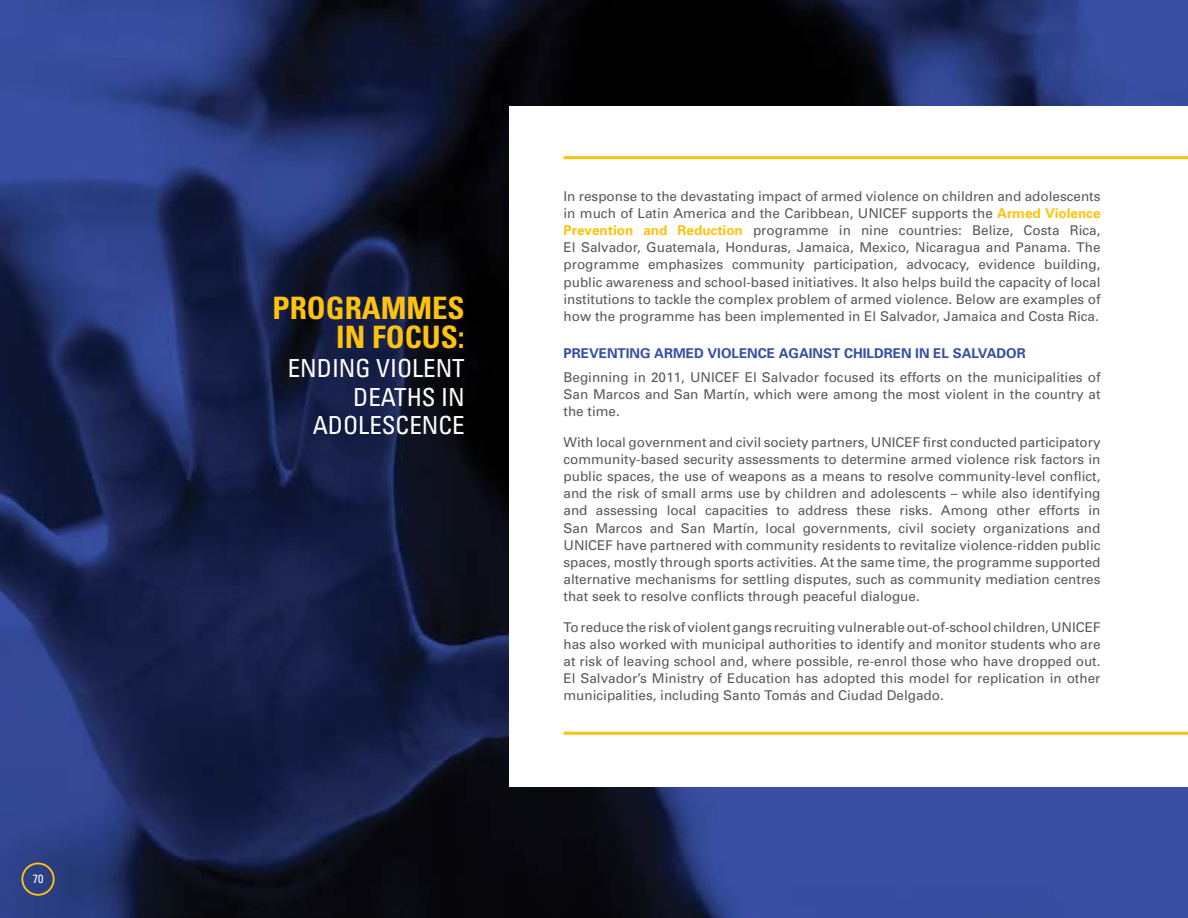
<style>
.page{position:relative;width:1188px;height:918px;background:#fff}
.page>*{position:absolute;margin:0;border:0;box-sizing:border-box;transform-origin:0 0}
.t1{font:700 condensed 30.9px/29px "Univers";color:#ffc20e;text-align:right}
.t2{font:condensed 24.9px/29px "Univers";color:#fff;text-align:right}
.Paragraph_Text_E{font:13.5px/17.1px "Univers";color:#58595b;text-align:justify}
.Paragraph_Text_E-2{font:700 13.5px "Univers";color:#374fa2}
.t3{font:condensed 12px "Univers";color:#fff}
.s1{font-weight:700;color:#ffc20e}
</style>
<div class="page">
<img style="left:0;top:0;width:1188px;height:918px">
<div style="left:21px;top:863px;width:34px;height:33px;border:2px solid #ffc20e;border-radius:50%"></div>
<div style="left:509px;top:106px;width:679px;height:680px;background:#fff"></div>
<hr style="left:564px;top:156px;width:624px;height:3px;background:#ffc20e">
<hr style="left:564px;top:732px;width:624px;height:3px;background:#ffc20e">
<p class="t3" style="left:33px;top:871px;width:12px">70</p>
<p class="t1" style="left:273px;top:293px;width:194px">PROGRAMMES<br>IN FOCUS:</p>
<p class="t2" style="left:288px;top:353px;width:178px">ENDING VIOLENT<br>DEATHS IN<br>ADOLESCENCE</p>
<p class="Paragraph_Text_E" style="left:564px;top:187px;width:539px">In response to the devastating impact of armed violence on children and adolescents in much of Latin America and the Caribbean, UNICEF supports the <span class="s1">Armed Violence Prevention and Reduction</span> programme in nine countries: Belize, Costa Rica, El Salvador, Guatemala, Honduras, Jamaica, Mexico, Nicaragua and Panama. The programme emphasizes community participation, advocacy, evidence building, public awareness and school-based initiatives. It also helps build the capacity of local institutions to tackle the complex problem of armed violence. Below are examples of how the programme has been implemented in El Salvador, Jamaica and Costa Rica.</p>
<p class="Paragraph_Text_E-2" style="left:564px;top:345px;width:464px">PREVENTING ARMED VIOLENCE AGAINST CHILDREN IN EL SALVADOR</p>
<p class="Paragraph_Text_E" style="left:564px;top:369px;width:539px">Beginning in 2011, UNICEF El Salvador focused its efforts on the municipalities of San Marcos and San Martín, which were among the most violent in the country at the time.</p>
<p class="Paragraph_Text_E" style="left:564px;top:433px;width:539px">With local government and civil society partners, UNICEF first conducted participatory community-based security assessments to determine armed violence risk factors in public spaces, the use of weapons as a means to resolve community-level conflict, and the risk of small arms use by children and adolescents – while also identifying and assessing local capacities to address these risks. Among other efforts in San Marcos and San Martín, local governments, civil society organizations and UNICEF have partnered with community residents to revitalize violence-ridden public spaces, mostly through sports activities. At the same time, the programme supported alternative mechanisms for settling disputes, such as community mediation centres that seek to resolve conflicts through peaceful dialogue.</p>
<p class="Paragraph_Text_E" style="left:564px;top:618px;width:539px">To reduce the risk of violent gangs recruiting vulnerable out-of-school children, UNICEF has also worked with municipal authorities to identify and monitor students who are at risk of leaving school and, where possible, re-enrol those who have dropped out.<br>El Salvador’s Ministry of Education has adopted this model for replication in other municipalities, including Santo Tomás and Ciudad Delgado.</p>
</div>
